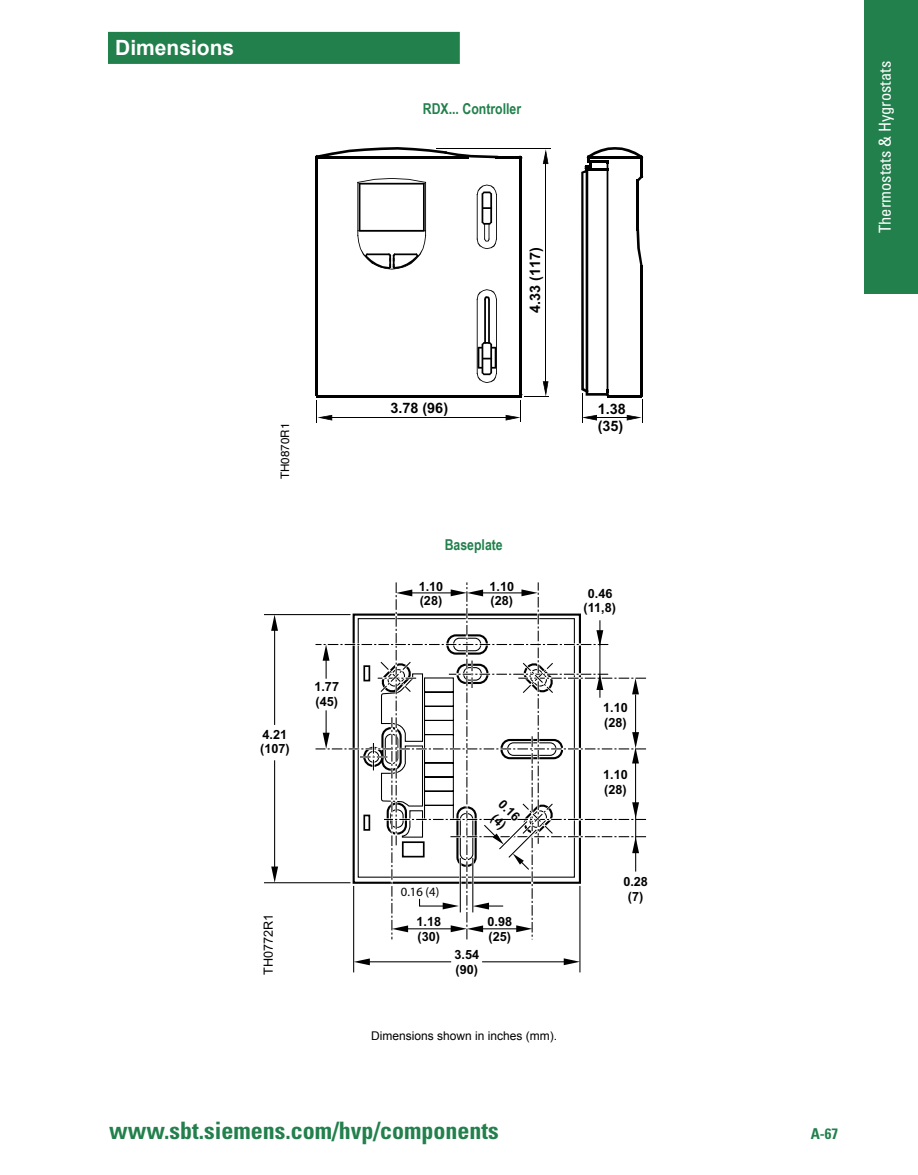
<style>
.page{position:relative;width:918px;height:1175px;background:#fff}
.page>*{position:absolute;margin:0;border:0;box-sizing:border-box;transform-origin:0 0}
.t1{font:700 condensed 24px "Univers";color:#22804c}
.t2{font:700 21px "Arial";color:#fff}
.t3{font:condensed 16.5px "Univers";color:#fff}
.subhead2{font:700 15px "Arial Narrow";color:#22804c}
.t4{font:700 condensed 15px "Univers";color:#22804c}
.t5{font:700 14.4px/17.2px "Arial";color:#000}
.t6{font:700 12.6px/14.7px "Arial";color:#000}
.t7{font:12.6px "Arial";color:#000}
.t8{font:700 12.6px "Swiss 721 BT";color:#000}
.chart_body{font:12px "Arial";color:#000}
.t9{font:11.7px "Helvetica";color:#000}
</style>
<div class="page">
<div style="left:109px;top:33px;width:350px;height:30px;background:#22804c"></div>
<div style="left:108px;top:32px;width:352px;height:32px;border:2px solid #22804c"></div>
<div style="left:864px;top:0;width:54px;height:294px;background:#22804c"></div>
<hr style="left:315px;top:157px;width:3px;height:239px;background:#000">
<hr style="left:520px;top:157px;width:2px;height:239px;background:#000">
<hr style="left:316px;top:395px;width:205px;height:2px;background:#000">
<svg style="left:315px;top:147px;width:183px;height:12px"></svg>
<hr style="left:496px;top:156px;width:25px;height:2px;background:#000">
<svg style="left:357px;top:178px;width:69px;height:91px"></svg>
<svg style="left:477px;top:184px;width:20px;height:65px"></svg>
<svg style="left:477px;top:289px;width:20px;height:94px"></svg>
<hr style="left:436px;top:148px;width:114px;height:1px;background:#000">
<hr style="left:545px;top:152px;width:1px;height:241px;background:#000">
<svg style="left:543px;top:149px;width:5px;height:15px"></svg>
<hr style="left:321px;top:417px;width:196px;height:1px;background:#000">
<svg style="left:316px;top:397px;width:16px;height:26px"></svg>
<svg style="left:506px;top:381px;width:43px;height:41px"></svg>
<svg style="left:581px;top:147px;width:62px;height:275px"></svg>
<hr style="left:264px;top:614px;width:87px;height:1px;background:#000">
<hr style="left:264px;top:882px;width:87px;height:1px;background:#000">
<hr style="left:274px;top:760px;width:1px;height:107px;background:#000">
<hr style="left:274px;top:630px;width:1px;height:95px;background:#000">
<svg style="left:271px;top:866px;width:7px;height:16px"></svg>
<svg style="left:271px;top:614px;width:7px;height:17px"></svg>
<hr style="left:353px;top:886px;width:1px;height:86px;background:#000">
<svg style="left:580px;top:939px;width:1px;height:33px"></svg>
<hr style="left:579px;top:886px;width:1px;height:86px;background:#000">
<hr style="left:369px;top:961px;width:82px;height:1px;background:#000">
<hr style="left:482px;top:961px;width:83px;height:1px;background:#000">
<svg style="left:354px;top:958px;width:16px;height:7px"></svg>
<svg style="left:564px;top:958px;width:16px;height:7px"></svg>
<svg style="left:316px;top:582px;width:330px;height:357px"></svg>
<h2 class="t2" style="left:115px;top:36px;width:121px">Dimensions</h2>
<p class="subhead2" style="left:423px;top:100px;width:100px">RDX... Controller</p>
<p class="t5" style="left:526px;top:313px;width:67px;rotate:-90deg">4.33 (117)</p>
<p class="t9" style="left:277px;top:479px;width:58px;rotate:-90deg">TH0870R1</p>
<p class="t6" style="left:260px;top:727px;width:31px">4.21 (107)</p>
<p class="t6" style="left:314px;top:679px;width:26px">1.77 (45)</p>
<p class="t7" style="left:261px;top:975px;width:63px;rotate:-90deg">TH0772R1</p>
<p class="t5" style="left:390px;top:399px;width:59px">3.78 (96)</p>
<p class="t5" style="left:598px;top:400px;width:30px">1.38 (35)</p>
<p class="subhead2" style="left:445px;top:536px;width:60px">Baseplate</p>
<p class="t6" style="left:419px;top:579px;width:26px">1.10 (28)</p>
<p class="t6" style="left:489px;top:579px;width:26px">1.10 (28)</p>
<p class="t6" style="left:584px;top:586px;width:34px;text-align:center">0.46 (11,8)</p>
<p class="t6" style="left:506px;top:796px;width:26px;text-align:center;rotate:45deg">0.16 (4)</p>
<p class="t8" style="left:401px;top:885px;width:40px">0.16 (4)</p>
<p class="t6" style="left:417px;top:914px;width:26px">1.18 (30)</p>
<p class="t6" style="left:455px;top:947px;width:26px">3.54 (90)</p>
<p class="t6" style="left:488px;top:914px;width:26px">0.98 (25)</p>
<p class="chart_body" style="left:371px;top:1029px;width:188px">Dimensions shown in inches (mm).</p>
<p class="t6" style="left:603px;top:700px;width:26px">1.10 (28)</p>
<p class="t6" style="left:603px;top:767px;width:26px">1.10 (28)</p>
<p class="t6" style="left:623px;top:874px;width:26px;text-align:center">0.28 (7)</p>
<h1 class="t1" style="left:109px;top:1115px;width:391px">www.sbt.siemens.com/hvp/components</h1>
<p class="t4" style="left:811px;top:1124px;width:29px">A-67</p>
<h3 class="t3" style="left:875px;top:233px;width:174px;rotate:-90deg">Thermostats &amp; Hygrostats</h3>
</div>
